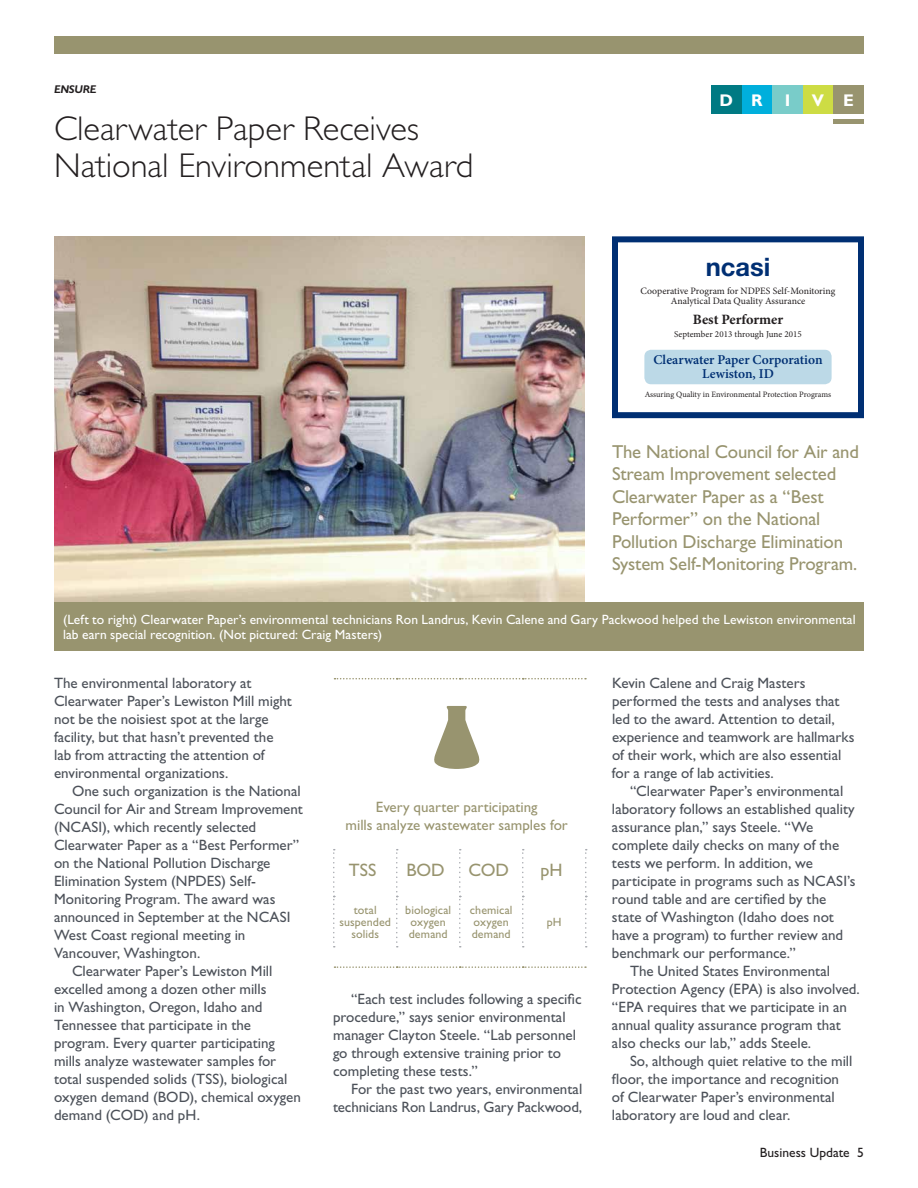
<style>
.page{position:relative;width:918px;height:1188px;background:#fff}
.page>*{position:absolute;margin:0;border:0;box-sizing:border-box;transform-origin:0 0}
.t1{font:300 34.5px/37.5px "Gill Sans Std";color:#231f20}
.t2{font:700 25.5px "Helvetica Neue LT Std";color:#002f73}
.t3{font:18.75px/22.5px "Gill Sans Std";letter-spacing:-.01em;color:#98946f}
.t4{font:18px "Gill Sans Std";letter-spacing:-.005em;color:#98946f}
.t5{font:700 16.95px "Gill Sans Std";color:#fff}
.t6{font:15px/18px "Gill Sans Std";color:#4c5159}
.t7{font:15px/18px "Gill Sans Std";color:#98946f;text-align:center}
.t8{font:700 14.25px "Minion Pro";letter-spacing:-.005em;color:#231f20}
.t9{font:13.5px/15px "Gill Sans Std";letter-spacing:.005em;color:#fff}
.t10{font:600 13.5px/13.5px "Minion Pro";color:#002f73;text-align:center}
.t11{font:13.5px "Gill Sans Std";color:#231f20}
.t12{font:12px/12px "Gill Sans Std";letter-spacing:.005em;color:#98946f}
.t13{font:italic 700 11.25px "Gill Sans Std";letter-spacing:-.02em;color:#231f20}
.t14{font:9.75px/9.8px "Minion Pro";color:#231f20;text-align:center}
.t15{font:9px "Minion Pro";letter-spacing:.005em;color:#231f20}
.t16{font:8.25px "Minion Pro";color:#231f20}
</style>
<div class="page">
<svg style="left:333px;top:849px;width:2px;height:98px"></svg>
<svg style="left:396px;top:849px;width:2px;height:98px"></svg>
<svg style="left:459px;top:849px;width:2px;height:98px"></svg>
<svg style="left:522px;top:849px;width:2px;height:98px"></svg>
<svg style="left:585px;top:849px;width:2px;height:98px"></svg>
<svg style="left:334px;top:678px;width:252px;height:1px"></svg>
<svg style="left:334px;top:966px;width:252px;height:2px"></svg>
<svg style="left:434px;top:706px;width:46px;height:63px"></svg>
<div style="left:644px;top:350px;width:188px;height:34px;background:#bcd9e7;border-radius:7px"></div>
<div style="left:612px;top:236px;width:252px;height:182px;border:6px solid #002f73"></div>
<div style="left:54px;top:36px;width:810px;height:18px;background:#98946f"></div>
<div style="left:742px;top:86px;width:30px;height:28px;background:#00afdc"></div>
<div style="left:711px;top:86px;width:31px;height:28px;background:#007a83"></div>
<div style="left:803px;top:86px;width:30px;height:28px;background:#cddc44"></div>
<div style="left:772px;top:86px;width:31px;height:28px;background:#79ccc9"></div>
<div style="left:833px;top:86px;width:31px;height:28px;background:#98946f"></div>
<div style="left:833px;top:119px;width:31px;height:5px;background:#98946f"></div>
<img style="left:54px;top:236px;width:531px;height:367px">
<div style="left:54px;top:603px;width:810px;height:48px;background:#98946f"></div>
<p class="t13" style="left:54px;top:83px;width:44px">ENSURE</p>
<h1 class="t1" style="left:54px;top:110px;width:421px">Clearwater Paper Receives<br>National Environmental Award</h1>
<p class="t5" style="left:719px;top:90px;width:45px">D R</p>
<p class="t5" style="left:785px;top:90px;width:7px">I</p>
<p class="t5" style="left:812px;top:90px;width:44px">V E</p>
<h2 class="t2" style="left:706px;top:251px;width:66px">ncasi</h2>
<p class="t14" style="left:641px;top:286px;width:196px">Cooperative Program for NDPES Self-Monitoring<br>Analytical Data Quality Assurance</p>
<p class="t8" style="left:693px;top:309px;width:92px">Best Performer</p>
<p class="t15" style="left:674px;top:328px;width:129px">September 2013 through June 2015</p>
<p class="t10" style="left:653px;top:353px;width:171px">Clearwater Paper Corporation<br>Lewiston, ID</p>
<p class="t16" style="left:645px;top:389px;width:188px">Assuring Quality in Environmental Protection Programs</p>
<p class="t3" style="left:612px;top:440px;width:248px">The National Council for Air and<br>Stream Improvement selected<br>Clearwater Paper as a “Best<br>Performer” on the National<br>Pollution Discharge Elimination<br>System Self-Monitoring Program.</p>
<p class="t9" style="left:63px;top:612px;width:794px">(Left to right) Clearwater Paper’s environmental technicians Ron Landrus, Kevin Calene and Gary Packwood helped the Lewiston environmental lab earn special recognition. (Not pictured: Craig Masters)</p>
<p class="t6" style="left:54px;top:674px;width:239px">The environmental laboratory at Clearwater Paper’s Lewiston Mill might not be the noisiest spot at the large facility, but that hasn’t prevented the lab from attracting the attention of environmental organizations.</p>
<p class="t6" style="left:72px;top:782px;width:230px">One such organization is the National</p>
<p class="t6" style="left:54px;top:800px;width:250px">Council for Air and Stream Improvement</p>
<p class="t6" style="left:54px;top:818px;width:204px">(NCASI), which recently selected</p>
<p class="t6" style="left:54px;top:836px;width:247px">Clearwater Paper as a “Best Performer”</p>
<p class="t6" style="left:54px;top:854px;width:218px">on the National Pollution Discharge</p>
<p class="t6" style="left:54px;top:872px;width:203px">Elimination System (NPDES) Self-</p>
<p class="t6" style="left:54px;top:890px;width:223px">Monitoring Program. The award was</p>
<p class="t6" style="left:54px;top:908px;width:238px">announced in September at the NCASI</p>
<p class="t6" style="left:54px;top:926px;width:193px">West Coast regional meeting in</p>
<p class="t6" style="left:54px;top:944px;width:148px">Vancouver, Washington.</p>
<p class="t6" style="left:72px;top:962px;width:202px">Clearwater Paper’s Lewiston Mill</p>
<p class="t6" style="left:54px;top:980px;width:214px">excelled among a dozen other mills</p>
<p class="t6" style="left:54px;top:998px;width:210px">in Washington, Oregon, Idaho and</p>
<p class="t6" style="left:54px;top:1016px;width:199px">Tennessee that participate in the</p>
<p class="t6" style="left:54px;top:1034px;width:222px">program. Every quarter participating</p>
<p class="t6" style="left:54px;top:1052px;width:224px">mills analyze wastewater samples for</p>
<p class="t6" style="left:54px;top:1070px;width:235px">total suspended solids (TSS), biological</p>
<p class="t6" style="left:54px;top:1088px;width:248px">oxygen demand (BOD), chemical oxygen</p>
<p class="t6" style="left:54px;top:1106px;width:148px">demand (COD) and pH.</p>
<p class="t7" style="left:346px;top:798px;width:224px">Every quarter participating<br>mills analyze wastewater samples for</p>
<p class="t4" style="left:349px;top:859px;width:29px">TSS</p>
<p class="t4" style="left:407px;top:859px;width:40px">BOD</p>
<p class="t4" style="left:468px;top:859px;width:42px">COD</p>
<p class="t4" style="left:541px;top:859px;width:24px">pH</p>
<p class="t12" style="left:339px;top:904px;width:53px;text-align:center">total suspended solids</p>
<p class="t12" style="left:405px;top:904px;width:47px">biological oxygen demand</p>
<p class="t12" style="left:470px;top:904px;width:44px">chemical oxygen demand</p>
<p class="t12" style="left:547px;top:916px;width:16px">pH</p>
<p class="t6" style="left:333px;top:990px;width:250px;text-indent:18px">“Each test includes following a specific procedure,” says senior environmental manager Clayton Steele. “Lab personnel go through extensive training prior to completing these tests.”</p>
<p class="t6" style="left:333px;top:1080px;width:251px;text-align:right">For the past two years, environmental technicians Ron Landrus, Gary Packwood,</p>
<p class="t6" style="left:612px;top:674px;width:244px">Kevin Calene and Craig Masters performed the tests and analyses that led to the award. Attention to detail, experience and teamwork are hallmarks of their work, which are also essential for a range of lab activities.</p>
<p class="t6" style="left:630px;top:782px;width:215px">“Clearwater Paper’s environmental</p>
<p class="t6" style="left:612px;top:800px;width:244px">laboratory follows an established quality</p>
<p class="t6" style="left:612px;top:818px;width:203px">assurance plan,” says Steele. “We</p>
<p class="t6" style="left:612px;top:836px;width:229px">complete daily checks on many of the</p>
<p class="t6" style="left:612px;top:854px;width:202px">tests we perform. In addition, we</p>
<p class="t6" style="left:612px;top:872px;width:245px">participate in programs such as NCASI’s</p>
<p class="t6" style="left:612px;top:890px;width:216px">round table and are certified by the</p>
<p class="t6" style="left:612px;top:908px;width:223px">state of Washington (Idaho does not</p>
<p class="t6" style="left:612px;top:926px;width:233px">have a program) to further review and</p>
<p class="t6" style="left:612px;top:944px;width:185px">benchmark our performance.”</p>
<p class="t6" style="left:630px;top:962px;width:202px">The United States Environmental</p>
<p class="t6" style="left:612px;top:980px;width:249px">Protection Agency (EPA) is also involved.</p>
<p class="t6" style="left:612px;top:998px;width:237px">“EPA requires that we participate in an</p>
<p class="t6" style="left:612px;top:1016px;width:230px">annual quality assurance program that</p>
<p class="t6" style="left:612px;top:1034px;width:201px">also checks our lab,” adds Steele.</p>
<p class="t6" style="left:630px;top:1052px;width:224px">So, although quiet relative to the mill</p>
<p class="t6" style="left:612px;top:1070px;width:229px">floor, the importance and recognition</p>
<p class="t6" style="left:612px;top:1088px;width:224px">of Clearwater Paper’s environmental</p>
<p class="t6" style="left:612px;top:1106px;width:180px">laboratory are loud and clear.</p>
<p class="t11" style="left:760px;top:1144px;width:106px">Business Update 5</p>
</div>
